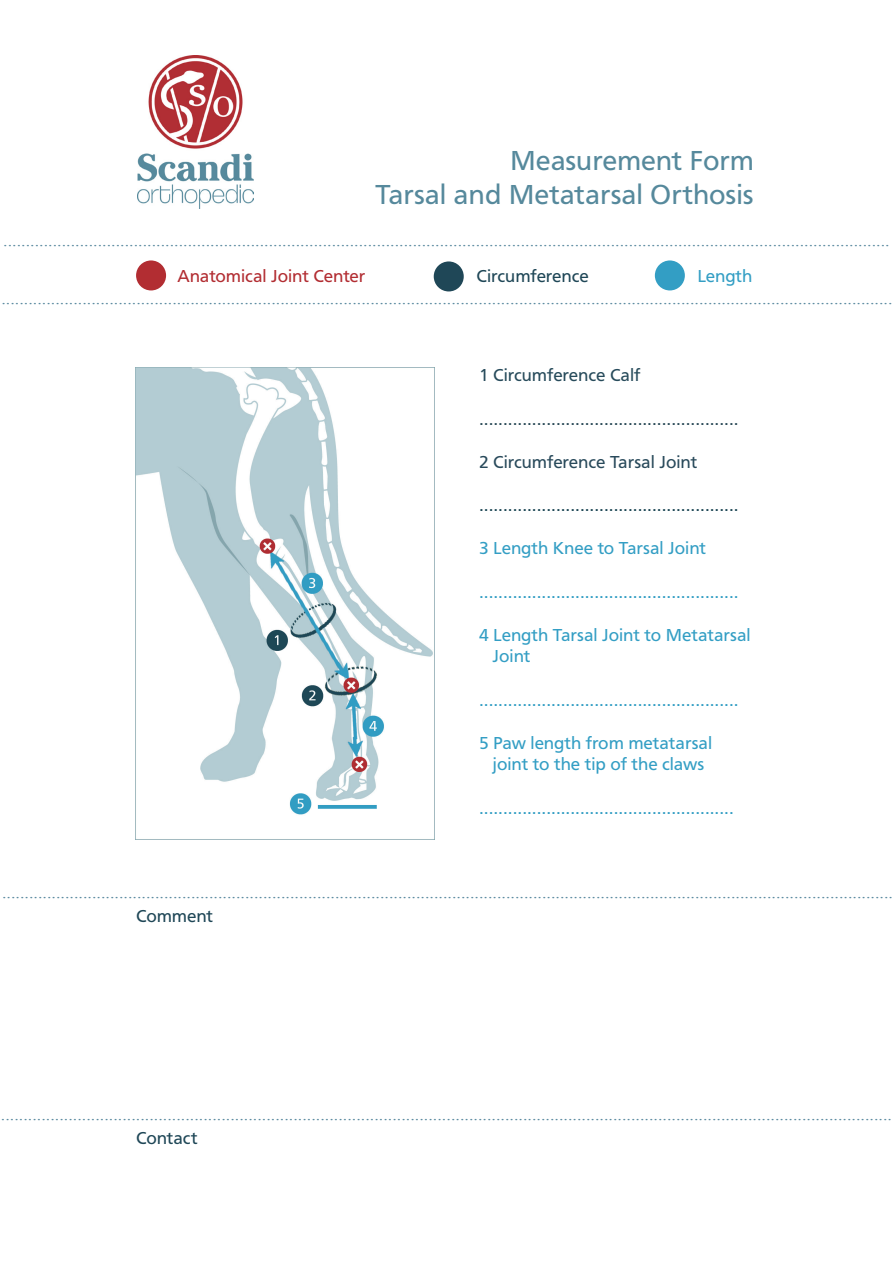
<style>
.page{position:relative;width:893px;height:1263px;background:#fff}
.page>*{position:absolute;margin:0;border:0;box-sizing:border-box;transform-origin:0 0}
.t1{font:28.5px "Carto Gothic Std";color:#56899c}
.t2{font:18px "Times New Roman";color:#59899f}
.t3{font:18px/21.6px "Carto Gothic Std";color:#339ec4}
.t4{font:18px "Carto Gothic Std";color:#2b4b58}
.t5{font:18px "Carto Gothic Std";color:#1e4856}
.t6{font:18px "Carto Gothic Std";letter-spacing:-.005em;color:#1f4757}
.t7{font:18px "Carto Gothic Std";color:#294a5b}
.t8{font:18px "Carto Gothic Std";letter-spacing:-.005em;color:#b22d32}
.t9{font:18px "Carto Gothic Std";color:#274b5b}
</style>
<div class="page">
<img style="left:138px;top:56px;width:115px;height:152px">
<div style="left:655px;top:260px;width:30px;height:30px;background:#339ec4;border-radius:50%"></div>
<div style="left:434px;top:261px;width:30px;height:30px;background:#1f4757;border-radius:50%"></div>
<div style="left:136px;top:260px;width:30px;height:30px;background:#b22d32;border-radius:50%"></div>
<img style="left:136px;top:368px;width:299px;height:472px">
<p class="t1" style="left:510px;top:144px;width:245px">Measurement Form</p>
<p class="t1" style="left:375px;top:178px;width:380px">Tarsal and Metatarsal Orthosis</p>
<p class="t2" style="left:3px;top:228px;width:888px">.....................................................................................................................................................................................................</p>
<p class="t8" style="left:178px;top:266px;width:189px">Anatomical Joint Center</p>
<p class="t6" style="left:477px;top:266px;width:114px">Circumference</p>
<p class="t3" style="left:697px;top:265px;width:57px">Length</p>
<p class="t2" style="left:1px;top:286px;width:893px">......................................................................................................................................................................................................</p>
<p class="t9" style="left:479px;top:365px;width:163px">1 Circumference Calf</p>
<p class="t4" style="left:479px;top:408px;width:261px">......................................................</p>
<p class="t7" style="left:479px;top:452px;width:220px">2 Circumference Tarsal Joint</p>
<p class="t5" style="left:479px;top:495px;width:261px">......................................................</p>
<p class="t3" style="left:479px;top:537px;width:229px">3 Length Knee to Tarsal Joint</p>
<p class="t3" style="left:479px;top:581px;width:261px">......................................................</p>
<p class="t3" style="left:493px;top:624px;width:260px;text-indent:-14px">4 Length Tarsal Joint to Metatarsal<br>Joint</p>
<p class="t3" style="left:479px;top:689px;width:261px">......................................................</p>
<p class="t3" style="left:479px;top:732px;width:235px">5 Paw length from metatarsal</p>
<p class="t3" style="left:493px;top:753px;width:213px">joint to the tip of the claws</p>
<p class="t3" style="left:479px;top:797px;width:256px">.....................................................</p>
<p class="t2" style="left:2px;top:879px;width:892px">......................................................................................................................................................................................................</p>
<p class="t6" style="left:136px;top:905px;width:79px">Comment</p>
<p class="t2" style="left:1px;top:1101px;width:893px">......................................................................................................................................................................................................</p>
<p class="t6" style="left:136px;top:1127px;width:63px">Contact</p>
</div>
